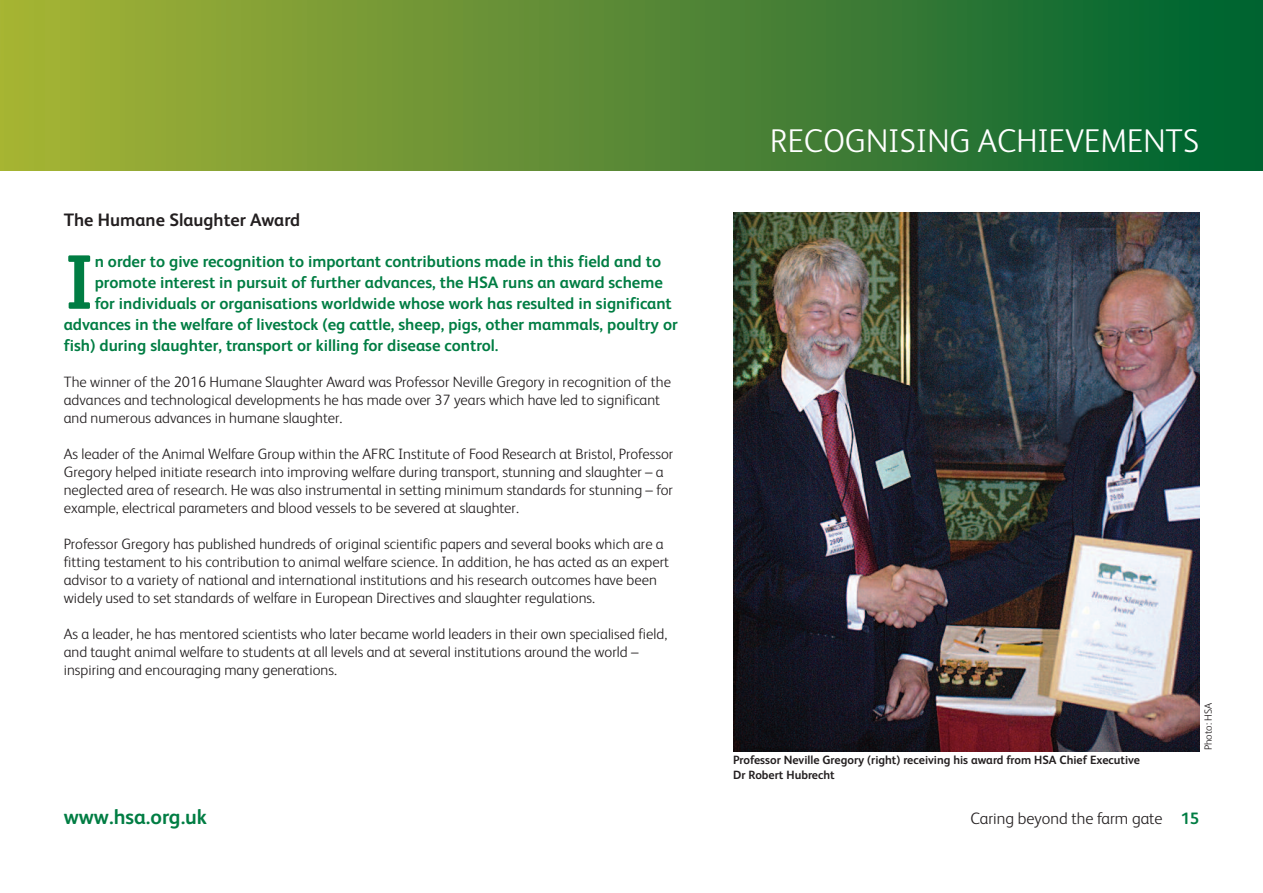
<style>
.page{position:relative;width:1263px;height:893px;background:#fff}
.page>*{position:absolute;margin:0;border:0;box-sizing:border-box;transform-origin:0 0}
.t1{font:700 77.1px "FS Albert";color:#007d43}
.t2{font:300 33px "FS Albert";color:#fff}
.t3{font:700 21px "FS Albert";color:#007d43}
.t4{font:700 18px "FS Albert";color:#231f20}
.t5{font:700 16.5px "FS Albert";color:#007d43}
.t6{font:300 16.5px "FS Albert";color:#231f20}
.t7{font:300 15px/18px "FS Albert";color:#231f20}
.t8{font:700 12px/14.4px "FS Albert";color:#231f20}
.t9{font:300 10.5px "FS Albert";color:#231f20}
.s1{font-weight:700;color:#007d43}
</style>
<div class="page">
<div style="left:0;top:0;width:1263px;height:170px;background:linear-gradient(to right,#abb337,#006133)"></div>
<hr style="left:0;top:0;width:1px;height:64px;background:#a7b534">
<img style="left:733px;top:213px;width:466px;height:539px">
<p class="t4" style="left:64px;top:214px;width:238px">The Humane Slaughter Award</p>
<h1 class="t1" style="left:64px;top:255px;width:33px">I</h1>
<p class="t5" style="left:95px;top:255px;width:568px">n order to give recognition to important contributions made in this field and to</p>
<p class="t5" style="left:95px;top:276px;width:570px">promote interest in pursuit of further advances, the HSA runs an award scheme</p>
<p class="t5" style="left:95px;top:297px;width:579px">for individuals or organisations worldwide whose work has resulted in significant</p>
<p class="t5" style="left:64px;top:318px;width:616px">advances in the welfare of livestock (eg cattle, sheep, pigs, other mammals, poultry or</p>
<p class="t5" style="left:64px;top:339px;width:436px">fish) during slaughter, transport or killing for disease control.</p>
<p class="t7" style="left:64px;top:375px;width:609px">The winner of the 2016 Humane Slaughter Award was Professor Neville Gregory in recognition of the advances and technological developments he has made over 37 years which have led to significant and numerous advances in humane slaughter.</p>
<p class="t7" style="left:64px;top:447px;width:611px">As leader of the Animal Welfare Group within the AFRC Institute of Food Research at Bristol, Professor Gregory helped initiate research into improving welfare during transport, stunning and slaughter – a neglected area of research. He was also instrumental in setting minimum standards for stunning – for example, electrical parameters and blood vessels to be severed at slaughter.</p>
<p class="t7" style="left:64px;top:537px;width:607px">Professor Gregory has published hundreds of original scientific papers and several books which are a fitting testament to his contribution to animal welfare science. In addition, he has acted as an expert advisor to a variety of national and international institutions and his research outcomes have been widely used to set standards of welfare in European Directives and slaughter regulations.</p>
<p class="t7" style="left:64px;top:627px;width:605px">As a leader, he has mentored scientists who later became world leaders in their own specialised field, and taught animal welfare to students at all levels and at several institutions around the world – inspiring and encouraging many generations.</p>
<h2 class="t2" style="left:770px;top:129px;width:430px">RECOGNISING ACHIEVEMENTS</h2>
<p class="t8" style="left:733px;top:754px;width:408px">Professor Neville Gregory (right) receiving his award from HSA Chief Executive<br>Dr Robert Hubrecht</p>
<p class="t9" style="left:1204px;top:750px;width:49px;rotate:-90deg">Photo: HSA</p>
<h3 class="t3" style="left:64px;top:810px;width:145px">www.hsa.org.uk</h3>
<p class="t6" style="left:970px;top:813px;width:230px">Caring beyond the farm gate <span class="s1">15</span></p>
</div>
